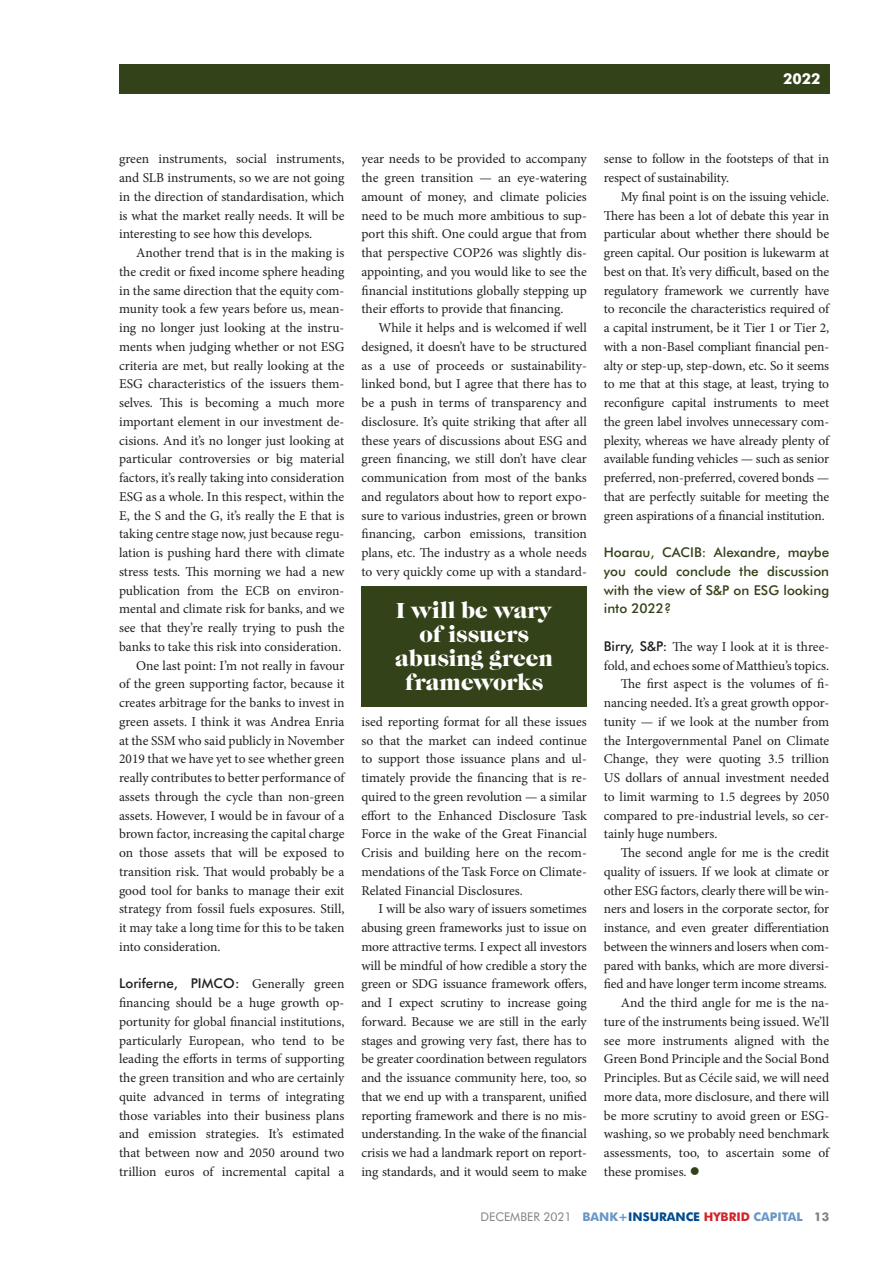
<style>
.page{position:relative;width:893px;height:1263px;background:#fff}
.page>*{position:absolute;margin:0;border:0;box-sizing:border-box;transform-origin:0 0}
.CBR_Crosshead{font:22.5px/24px "Caslon Gra D";color:#fff;text-align:center}
.t1{font:700 15px "Futura BT";color:#fff}
.CBR_Bodytext{font:13.5px/18.8px "Minion Pro";letter-spacing:-.005em;color:#231f20;text-align:justify}
.BIHC_question{font:500 13.5px/18.8px "Futura BT";color:#344219;text-align:justify}
.t2{font:12px "Futura BT";color:#808285}
.s1{font-family:"Futura BT";font-weight:500}
.s2{color:#344219}
.s3{font-weight:700;color:#6996c6}
.s4{font-weight:700;color:#004a8d}
.s5{font-weight:700;color:#d1232a}
.s6{font-weight:700}
</style>
<div class="page">
<div style="left:119px;top:64px;width:710px;height:30px;background:#344219"></div>
<div style="left:361px;top:586px;width:226px;height:121px;background:#344219"></div>
<p class="t1" style="left:783px;top:70px;width:39px">2022</p>
<p class="CBR_Bodytext" style="left:119px;top:150px;width:227px">green instruments, social instruments, and SLB instruments, so we are not going in the direction of standardisation, which is what the market really needs. It will be interesting to see how this develops.</p>
<p class="CBR_Bodytext" style="left:119px;top:243px;width:227px;text-indent:17px">Another trend that is in the making is the credit or fixed income sphere heading in the same direction that the equity com&shy;munity took a few years before us, mean&shy;ing no longer just looking at the instru&shy;ments when judging whether or not ESG criteria are met, but really looking at the ESG characteristics of the issuers them&shy;selves. This is becoming a much more important element in our investment de&shy;cisions. And it’s no longer just looking at particular controversies or big material factors, it’s really taking into consideration ESG as a whole. In this respect, within the E, the S and the G, it’s really the E that is taking centre stage now, just because regu&shy;lation is pushing hard there with climate stress tests. This morning we had a new publication from the ECB on environ&shy;mental and climate risk for banks, and we see that they’re really trying to push the banks to take this risk into consideration.</p>
<p class="CBR_Bodytext" style="left:119px;top:656px;width:227px;text-indent:17px">One last point: I’m not really in favour of the green supporting factor, because it creates arbitrage for the banks to invest in green assets. I think it was Andrea Enria at the SSM who said publicly in November 2019 that we have yet to see whether green really contributes to better performance of assets through the cycle than non-green assets. However, I would be in favour of a brown factor, increasing the capital charge on those assets that will be exposed to transition risk. That would probably be a good tool for banks to manage their exit strategy from fossil fuels exposures. Still, it may take a long time for this to be taken into consideration.</p>
<p class="CBR_Bodytext" style="left:119px;top:975px;width:227px"><span class="s1">Loriferne, PIMCO:</span> Generally green financing should be a huge growth op&shy;portunity for global financial institutions, particularly European, who tend to be leading the efforts in terms of supporting the green transition and who are certainly quite advanced in terms of integrating those variables into their business plans and emission strategies. It’s estimated that between now and 2050 around two trillion euros of incremental capital a</p>
<p class="CBR_Bodytext" style="left:361px;top:150px;width:227px">year needs to be provided to accompany the green transition — an eye-watering amount of money, and climate policies need to be much more ambitious to sup&shy;port this shift. One could argue that from that perspective COP26 was slightly dis&shy;appointing, and you would like to see the financial institutions globally stepping up their efforts to provide that financing.</p>
<p class="CBR_Bodytext" style="left:361px;top:318px;width:227px;text-indent:17px">While it helps and is welcomed if well designed, it doesn’t have to be structured as a use of proceeds or sustainability&shy;linked bond, but I agree that there has to be a push in terms of transparency and disclosure. It’s quite striking that after all these years of discussions about ESG and green financing, we still don’t have clear communication from most of the banks and regulators about how to report expo&shy;sure to various industries, green or brown financing, carbon emissions, transition plans, etc. The industry as a whole needs to very quickly come up with a standard-</p>
<p class="CBR_Crosshead" style="left:395px;top:599px;width:159px">I will be wary of issuers abusing green frameworks</p>
<p class="CBR_Bodytext" style="left:361px;top:712px;width:227px">ised reporting format for all these issues so that the market can indeed continue to support those issuance plans and ul&shy;timately provide the financing that is re&shy;quired to the green revolution — a similar effort to the Enhanced Disclosure Task Force in the wake of the Great Financial Crisis and building here on the recom&shy;mendations of the Task Force on Climate-Related Financial Disclosures.</p>
<p class="CBR_Bodytext" style="left:361px;top:900px;width:227px;text-indent:17px">I will be also wary of issuers sometimes abusing green frameworks just to issue on more attractive terms. I expect all investors will be mindful of how credible a story the green or SDG issuance framework offers, and I expect scrutiny to increase going forward. Because we are still in the early stages and growing very fast, there has to be greater coordination between regulators and the issuance community here, too, so that we end up with a transparent, unified reporting framework and there is no mis&shy;understanding. In the wake of the financial crisis we had a landmark report on report&shy;ing standards, and it would seem to make</p>
<p class="CBR_Bodytext" style="left:604px;top:150px;width:227px">sense to follow in the footsteps of that in respect of sustainability.</p>
<p class="CBR_Bodytext" style="left:604px;top:187px;width:227px;text-indent:17px">My final point is on the issuing vehicle.<br>There has been a lot of debate this year in particular about whether there should be green capital. Our position is lukewarm at best on that. It’s very difficult, based on the regulatory framework we currently have to reconcile the characteristics required of a capital instrument, be it Tier 1 or Tier 2, with a non-Basel compliant financial pen&shy;alty or step-up, step-down, etc. So it seems to me that at this stage, at least, trying to reconfigure capital instruments to meet the green label involves unnecessary com&shy;plexity, whereas we have already plenty of available funding vehicles — such as senior preferred, non-preferred, covered bonds — that are perfectly suitable for meeting the green aspirations of a financial institution.</p>
<p class="BIHC_question" style="left:604px;top:543px;width:227px">Hoarau, CACIB: Alexandre, maybe you could conclude the discussion with the view of S&amp;P on ESG looking into 2022?</p>
<p class="CBR_Bodytext" style="left:604px;top:637px;width:227px"><span class="s1">Birry, S&amp;P:</span> The way I look at it is three&shy;fold, and echoes some of Matthieu’s topics.</p>
<p class="CBR_Bodytext" style="left:604px;top:675px;width:227px;text-indent:17px">The first aspect is the volumes of fi&shy;nancing needed. It’s a great growth oppor&shy;tunity — if we look at the number from the Intergovernmental Panel on Climate Change, they were quoting 3.5 trillion US dollars of annual investment needed to limit warming to 1.5 degrees by 2050 compared to pre-industrial levels, so cer&shy;tainly huge numbers.</p>
<p class="CBR_Bodytext" style="left:604px;top:843px;width:227px;text-indent:17px">The second angle for me is the credit quality of issuers. If we look at climate or other ESG factors, clearly there will be win&shy;ners and losers in the corporate sector, for instance, and even greater differentiation between the winners and losers when com&shy;pared with banks, which are more diversi&shy;fied and have longer term income streams.</p>
<p class="CBR_Bodytext" style="left:604px;top:993px;width:227px;text-indent:17px">And the third angle for me is the na&shy;ture of the instruments being issued. We’ll see more instruments aligned with the Green Bond Principle and the Social Bond Principles. But as Cécile said, we will need more data, more disclosure, and there will be more scrutiny to avoid green or ESG&shy;washing, so we probably need benchmark assessments, too, to ascertain some of these promises. <span class="s2">●</span></p>
<p class="t2" style="left:480px;top:1209px;width:350px">DECEMBER 2021 <span class="s3">BANK+</span><span class="s4">INSURANCE</span> <span class="s5">HYBRID</span> <span class="s3">CAPITAL</span> <span class="s6">13</span></p>
</div>
